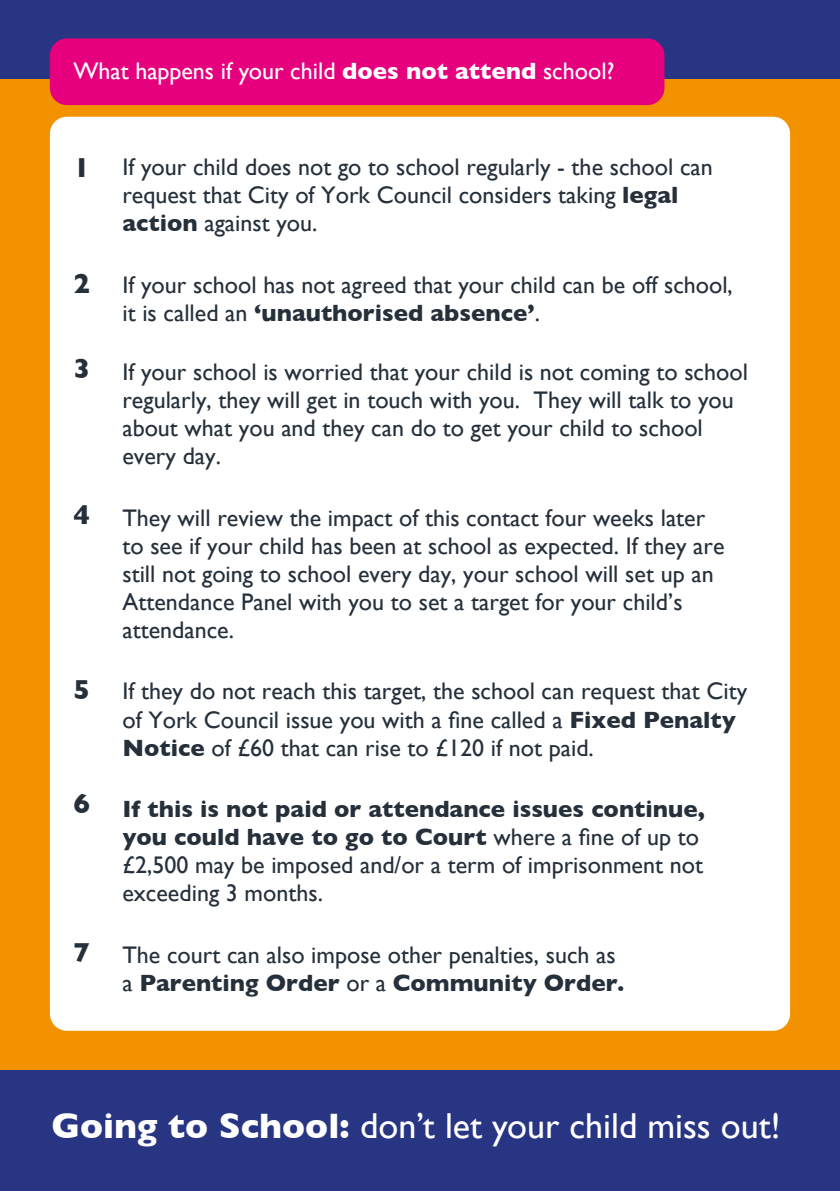
<style>
.page{position:relative;width:840px;height:1191px;background:#fff}
.page>*{position:absolute;margin:0;border:0;box-sizing:border-box;transform-origin:0 0}
.t1{font:36px "Gill Sans";color:#fff}
.t2{font:700 28px "Gill Sans";color:#25303b}
.t3{font:24px/28px "Gill Sans";color:#25303b}
.t4{font:24px "Gill Sans";color:#fff}
.s1{font-weight:700}
</style>
<div class="page">
<div style="left:0;top:0;width:839px;height:1191px;background:#f39200"></div>
<div style="left:0;top:0;width:839px;height:78px;background:#283583"></div>
<div style="left:0;top:1070px;width:839px;height:121px;background:#283583"></div>
<div style="left:50px;top:117px;width:739px;height:913px;background:#fff;border-radius:17px"></div>
<div style="left:50px;top:38px;width:614px;height:67px;background:#e6007d;border-radius:17px"></div>
<p class="t4" style="left:73px;top:57px;width:542px">What happens if your child <span class="s1">does not attend</span> school?</p>
<p class="t2" style="left:73px;top:145px;width:18px">1</p>
<p class="t2" style="left:73px;top:261px;width:18px">2</p>
<p class="t2" style="left:73px;top:347px;width:18px">3</p>
<p class="t2" style="left:73px;top:492px;width:18px">4</p>
<p class="t2" style="left:73px;top:667px;width:18px">5</p>
<p class="t2" style="left:73px;top:781px;width:18px">6</p>
<p class="t2" style="left:73px;top:930px;width:18px">7</p>
<p class="t3" style="left:122px;top:153px;width:591px">If your child does not go to school regularly - the school can request that City of York Council considers taking <span class="s1">legal action</span> against you.</p>
<p class="t3" style="left:122px;top:270px;width:611px">If your school has not agreed that your child can be off school, it is called an <span class="s1">‘unauthorised absence’</span>.</p>
<p class="t3" style="left:122px;top:357px;width:626px">If your school is worried that your child is not coming to school regularly, they will get in touch with you. They will talk to you about what you and they can do to get your child to school every day.</p>
<p class="t3" style="left:122px;top:503px;width:603px">They will review the impact of this contact four weeks later to see if your child has been at school as expected. If they are still not going to school every day, your school will set up an Attendance Panel with you to set a target for your child’s attendance.</p>
<p class="t3" style="left:122px;top:677px;width:626px">If they do not reach this target, the school can request that City of York Council issue you with a fine called a <span class="s1">Fixed Penalty<br>Notice</span> of £60 that can rise to £120 if not paid.</p>
<p class="t3" style="left:122px;top:795px;width:583px"><span class="s1">If this is not paid or attendance issues continue, you could have to go to Court</span> where a fine of up to £2,500 may be imposed and/or a term of imprisonment not exceeding 3 months.</p>
<p class="t3" style="left:122px;top:940px;width:503px">The court can also impose other penalties, such as a <span class="s1">Parenting Order</span> or a <span class="s1">Community Order.</span></p>
<p class="t1" style="left:51px;top:1104px;width:730px"><span class="s1">Going to School:</span> don’t let your child miss out!</p>
</div>
